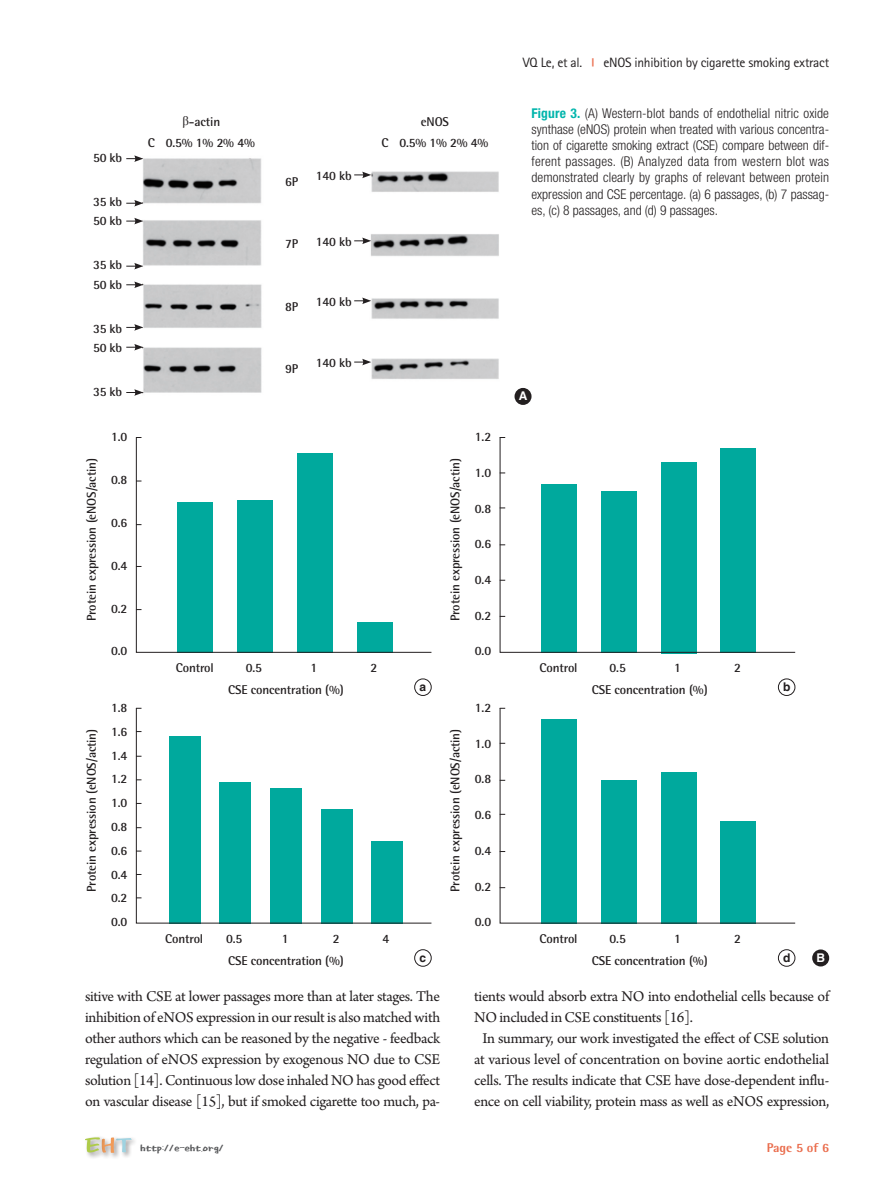
<style>
.page{position:relative;width:893px;height:1191px;background:#fff}
.page>*{position:absolute;margin:0;border:0;box-sizing:border-box;transform-origin:0 0}
.본문{font:15.75px/21px "Arno Pro";letter-spacing:-.02em;color:#231f20;text-align:justify}
.표그림_캡션{font:300 condensed 13.5px/16.2px "Helvetica Neue LT Std";color:#231f20;text-align:justify}
.t1{font:13.5px "Rotis Sans Serif Std";letter-spacing:-.02em;color:#231f20}
.그림지문{font:700 12.75px "Rotis Semi Sans Std";letter-spacing:-.01em;color:#231f20}
.t2{font:800 12.75px "Rotis Semi Sans Std";color:#ea6d4d}
.t3{font:12px "H Ybda M";letter-spacing:-.03em;color:#57585a}
.t4{font:700 12px "Helvetica LT Std";color:#231f20}
.t5{font:700 12px "Helvetica LT Std";color:#fff}
.s1{font-family:"Times New Roman";font-weight:400}
.s2{font-size:8.1px;color:#ea6d4d}
.s3{font-weight:700;color:#00b5ac}
</style>
<div class="page">
<svg style="left:85px;top:1137px;width:47px;height:15px"></svg>
<svg style="left:136px;top:437px;width:296px;height:216px"></svg>
<div style="left:414px;top:678px;width:17px;height:17px;border:1px solid #231f20;border-radius:50%"></div>
<svg style="left:499px;top:437px;width:297px;height:216px"></svg>
<div style="left:778px;top:678px;width:17px;height:17px;border:1px solid #231f20;border-radius:50%"></div>
<svg style="left:136px;top:707px;width:296px;height:217px"></svg>
<div style="left:414px;top:949px;width:17px;height:17px;border:1px solid #231f20;border-radius:50%"></div>
<svg style="left:499px;top:707px;width:297px;height:217px"></svg>
<div style="left:778px;top:949px;width:17px;height:17px;border:1px solid #231f20;border-radius:50%"></div>
<div style="left:812px;top:949px;width:17px;height:17px;background:#231f20;border-radius:50%"></div>
<div style="left:514px;top:388px;width:17px;height:17px;background:#231f20;border-radius:50%"></div>
<img style="left:134px;top:158px;width:365px;height:236px">
<svg style="left:126px;top:155px;width:17px;height:7px"></svg>
<svg style="left:354px;top:172px;width:17px;height:6px"></svg>
<svg style="left:354px;top:237px;width:17px;height:7px"></svg>
<svg style="left:354px;top:297px;width:17px;height:7px"></svg>
<svg style="left:354px;top:359px;width:17px;height:6px"></svg>
<svg style="left:126px;top:200px;width:17px;height:6px"></svg>
<svg style="left:126px;top:218px;width:17px;height:6px"></svg>
<svg style="left:126px;top:263px;width:17px;height:6px"></svg>
<svg style="left:126px;top:281px;width:17px;height:7px"></svg>
<svg style="left:126px;top:324px;width:17px;height:7px"></svg>
<svg style="left:126px;top:344px;width:17px;height:6px"></svg>
<svg style="left:126px;top:389px;width:17px;height:7px"></svg>
<p class="그림지문" style="left:93px;top:150px;width:30px">50 kb</p>
<p class="그림지문" style="left:93px;top:194px;width:30px">35 kb</p>
<p class="그림지문" style="left:93px;top:213px;width:30px">50 kb</p>
<p class="그림지문" style="left:93px;top:257px;width:30px">35 kb</p>
<p class="그림지문" style="left:93px;top:276px;width:30px">50 kb</p>
<p class="그림지문" style="left:93px;top:321px;width:30px">35 kb</p>
<p class="그림지문" style="left:93px;top:340px;width:30px">50 kb</p>
<p class="그림지문" style="left:93px;top:384px;width:30px">35 kb</p>
<p class="그림지문" style="left:84px;top:621px;width:164px;rotate:-90deg">Protein expression (eNOS/actin)</p>
<p class="그림지문" style="left:111px;top:429px;width:18px">1.0</p>
<p class="그림지문" style="left:111px;top:472px;width:18px">0.8</p>
<p class="그림지문" style="left:111px;top:515px;width:18px">0.6</p>
<p class="그림지문" style="left:111px;top:557px;width:18px">0.4</p>
<p class="그림지문" style="left:111px;top:600px;width:18px">0.2</p>
<p class="그림지문" style="left:111px;top:643px;width:18px">0.0</p>
<p class="그림지문" style="left:84px;top:891px;width:164px;rotate:-90deg">Protein expression (eNOS/actin)</p>
<p class="그림지문" style="left:111px;top:700px;width:18px">1.8</p>
<p class="그림지문" style="left:111px;top:723px;width:18px">1.6</p>
<p class="그림지문" style="left:111px;top:747px;width:18px">1.4</p>
<p class="그림지문" style="left:111px;top:771px;width:18px">1.2</p>
<p class="그림지문" style="left:111px;top:795px;width:18px">1.0</p>
<p class="그림지문" style="left:111px;top:819px;width:18px">0.8</p>
<p class="그림지문" style="left:111px;top:842px;width:18px">0.6</p>
<p class="그림지문" style="left:111px;top:866px;width:18px">0.4</p>
<p class="그림지문" style="left:111px;top:890px;width:18px">0.2</p>
<p class="그림지문" style="left:111px;top:914px;width:18px">0.0</p>
<p class="그림지문" style="left:183px;top:113px;width:39px"><span class="s1">β</span>-actin</p>
<p class="그림지문" style="left:148px;top:135px;width:108px">C 0.5% 1% 2% 4%</p>
<p class="그림지문" style="left:421px;top:113px;width:30px">eNOS</p>
<p class="그림지문" style="left:381px;top:135px;width:108px">C 0.5% 1% 2% 4%</p>
<p class="그림지문" style="left:285px;top:173px;width:15px">6P</p>
<p class="그림지문" style="left:316px;top:167px;width:38px">140 kb</p>
<p class="그림지문" style="left:285px;top:236px;width:15px">7P</p>
<p class="그림지문" style="left:316px;top:233px;width:38px">140 kb</p>
<p class="그림지문" style="left:285px;top:298px;width:15px">8P</p>
<p class="그림지문" style="left:316px;top:293px;width:38px">140 kb</p>
<p class="그림지문" style="left:285px;top:361px;width:15px">9P</p>
<p class="그림지문" style="left:316px;top:355px;width:38px">140 kb</p>
<p class="그림지문" style="left:447px;top:621px;width:164px;rotate:-90deg">Protein expression (eNOS/actin)</p>
<p class="그림지문" style="left:475px;top:429px;width:18px">1.2</p>
<p class="그림지문" style="left:475px;top:465px;width:18px">1.0</p>
<p class="그림지문" style="left:475px;top:500px;width:18px">0.8</p>
<p class="그림지문" style="left:475px;top:536px;width:18px">0.6</p>
<p class="그림지문" style="left:475px;top:572px;width:18px">0.4</p>
<p class="그림지문" style="left:475px;top:607px;width:18px">0.2</p>
<p class="그림지문" style="left:475px;top:643px;width:18px">0.0</p>
<p class="그림지문" style="left:176px;top:660px;width:39px">Control</p>
<p class="그림지문" style="left:246px;top:660px;width:18px">0.5</p>
<p class="그림지문" style="left:311px;top:660px;width:8px">1</p>
<p class="그림지문" style="left:370px;top:660px;width:8px">2</p>
<p class="그림지문" style="left:228px;top:681px;width:117px">CSE concentration (%)</p>
<p class="그림지문" style="left:165px;top:931px;width:39px">Control</p>
<p class="그림지문" style="left:226px;top:931px;width:18px">0.5</p>
<p class="그림지문" style="left:282px;top:931px;width:8px">1</p>
<p class="그림지문" style="left:333px;top:931px;width:8px">2</p>
<p class="그림지문" style="left:382px;top:931px;width:8px">4</p>
<p class="그림지문" style="left:228px;top:952px;width:117px">CSE concentration (%)</p>
<p class="t4" style="left:420px;top:679px;width:8px">a</p>
<p class="t4" style="left:420px;top:950px;width:8px">c</p>
<p class="그림지문" style="left:447px;top:891px;width:164px;rotate:-90deg">Protein expression (eNOS/actin)</p>
<p class="그림지문" style="left:475px;top:700px;width:18px">1.2</p>
<p class="그림지문" style="left:475px;top:735px;width:18px">1.0</p>
<p class="그림지문" style="left:475px;top:771px;width:18px">0.8</p>
<p class="그림지문" style="left:475px;top:807px;width:18px">0.6</p>
<p class="그림지문" style="left:475px;top:842px;width:18px">0.4</p>
<p class="그림지문" style="left:475px;top:878px;width:18px">0.2</p>
<p class="그림지문" style="left:475px;top:914px;width:18px">0.0</p>
<p class="t1" style="left:523px;top:54px;width:308px">VQ Le, et al. <span class="s2">|</span> eNOS inhibition by cigarette smoking extract</p>
<p class="표그림_캡션" style="left:531px;top:105px;width:299px"><span class="s3">Figure 3.</span> (A) Western-blot bands of endothelial nitric oxide synthase (eNOS) protein when treated with various concentra&shy;tion of cigarette smoking extract (CSE) compare between dif&shy;ferent passages. (B) Analyzed data from western blot was demonstrated clearly by graphs of relevant between protein expression and CSE percentage. (a) 6 passages, (b) 7 passag&shy;es, (c) 8 passages, and (d) 9 passages.</p>
<p class="t5" style="left:519px;top:389px;width:10px">A</p>
<p class="그림지문" style="left:540px;top:660px;width:39px">Control</p>
<p class="그림지문" style="left:610px;top:660px;width:18px">0.5</p>
<p class="그림지문" style="left:674px;top:660px;width:8px">1</p>
<p class="그림지문" style="left:734px;top:660px;width:8px">2</p>
<p class="그림지문" style="left:592px;top:681px;width:117px">CSE concentration (%)</p>
<p class="t4" style="left:783px;top:679px;width:9px">b</p>
<p class="그림지문" style="left:540px;top:931px;width:39px">Control</p>
<p class="그림지문" style="left:610px;top:931px;width:18px">0.5</p>
<p class="그림지문" style="left:674px;top:931px;width:8px">1</p>
<p class="그림지문" style="left:734px;top:931px;width:8px">2</p>
<p class="그림지문" style="left:592px;top:952px;width:117px">CSE concentration (%)</p>
<p class="t4" style="left:783px;top:950px;width:9px">d</p>
<p class="t5" style="left:816px;top:950px;width:10px">B</p>
<p class="본문" style="left:85px;top:987px;width:357px">sitive with CSE at lower passages more than at later stages. The inhibition of eNOS expression in our result is also matched with other authors which can be reasoned by the negative - feedback regulation of eNOS expression by exogenous NO due to CSE solution [14]. Continuous low dose inhaled NO has good effect on vascular disease [15], but if smoked cigarette too much, pa-</p>
<p class="본문" style="left:474px;top:987px;width:357px">tients would absorb extra NO into endothelial cells because of<br>NO included in CSE constituents [16].</p>
<p class="본문" style="left:474px;top:1029px;width:357px;text-align:center">In summary, our work investigated the effect of CSE solution at various level of concentration on bovine aortic endothelial cells. The results indicate that CSE have dose-dependent influ&shy;ence on cell viability, protein mass as well as eNOS expression,</p>
<p class="t3" style="left:140px;top:1141px;width:85px">http://e-eht.org/</p>
<p class="t2" style="left:767px;top:1139px;width:64px">Page 5 of 6</p>
</div>
